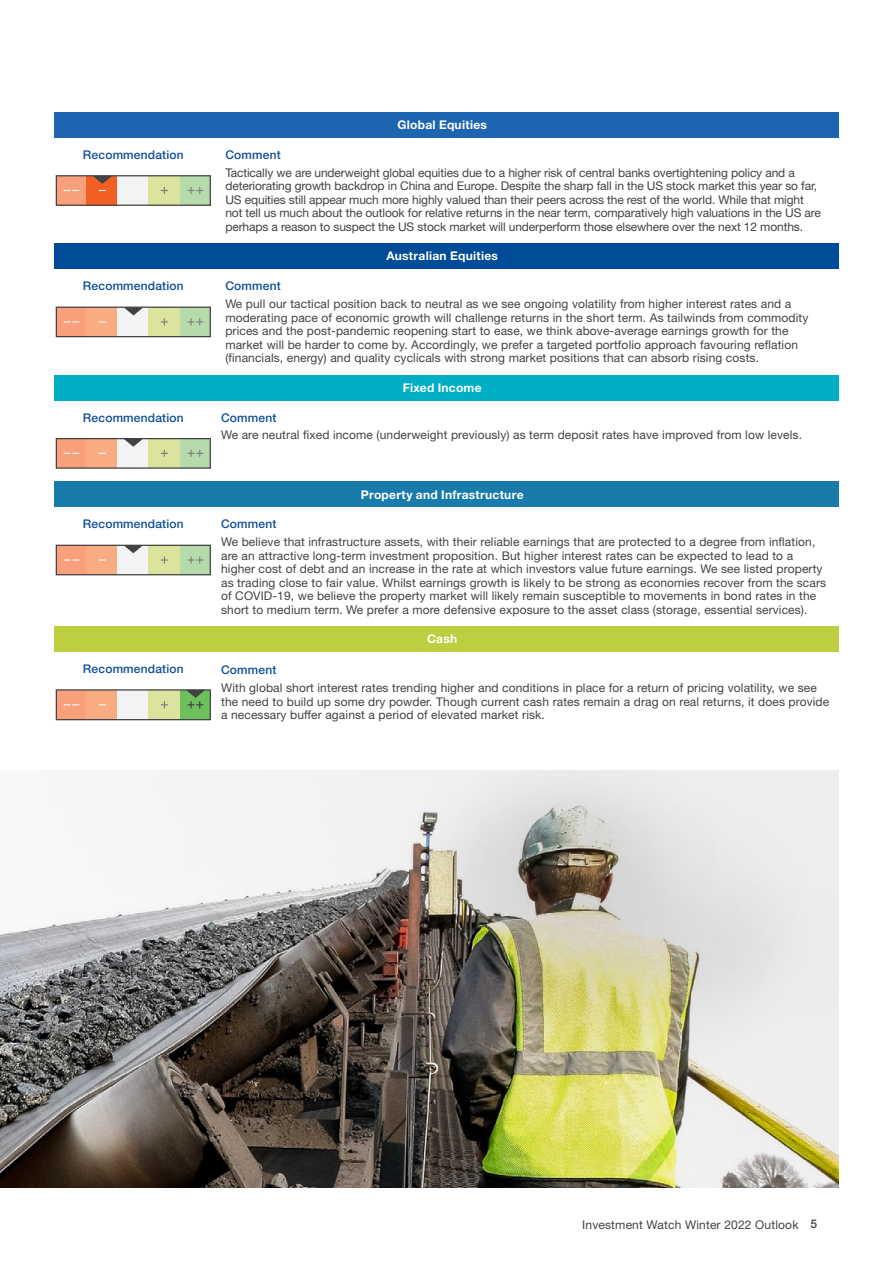
<style>
.page{position:relative;width:893px;height:1263px;background:#fff}
.page>*{position:absolute;margin:0;border:0;box-sizing:border-box;transform-origin:0 0}
.t1{font:12px/13.5px "Helvetica Neue LT Std";letter-spacing:.01em;color:#424242}
.t2{font:12px/13.5px "Helvetica Neue LT Std";letter-spacing:-.01em;color:#424242}
.t3{font:500 12px "Helvetica Neue LT Std";letter-spacing:.015em;color:#0d4e98}
.t4{font:700 12px "Helvetica Neue LT Std";letter-spacing:.025em;color:#fff}
.s1{font-weight:500}
</style>
<div class="page">
<img style="left:0;top:771px;width:839px;height:417px">
<div style="left:54px;top:112px;width:785px;height:25px;background:#1e65b1"></div>
<div style="left:54px;top:243px;width:785px;height:26px;background:#004c98"></div>
<div style="left:54px;top:375px;width:785px;height:25px;background:#00aec5"></div>
<div style="left:54px;top:481px;width:785px;height:26px;background:#187bac"></div>
<div style="left:54px;top:626px;width:785px;height:26px;background:#bdcf40"></div>
<svg style="left:56px;top:175px;width:155px;height:31px"></svg>
<svg style="left:56px;top:307px;width:155px;height:30px"></svg>
<svg style="left:56px;top:438px;width:155px;height:31px"></svg>
<svg style="left:56px;top:545px;width:155px;height:30px"></svg>
<svg style="left:56px;top:689px;width:155px;height:31px"></svg>
<p class="t4" style="left:397px;top:117px;width:91px">Global Equities</p>
<p class="t3" style="left:83px;top:147px;width:102px">Recommendation</p>
<p class="t3" style="left:225px;top:147px;width:57px">Comment</p>
<p class="t2" style="left:225px;top:165px;width:597px">Tactically we are underweight global equities due to a higher risk of central banks overtightening policy and a deteriorating growth backdrop in China and Europe. Despite the sharp fall in the US stock market this year so far, US equities still appear much more highly valued than their peers across the rest of the world. While that might not tell us much about the outlook for relative returns in the near term, comparatively high valuations in the US are perhaps a reason to suspect the US stock market will underperform those elsewhere over the next 12 months.</p>
<p class="t4" style="left:386px;top:249px;width:113px">Australian Equities</p>
<p class="t3" style="left:83px;top:279px;width:102px">Recommendation</p>
<p class="t3" style="left:225px;top:279px;width:57px">Comment</p>
<p class="t1" style="left:225px;top:297px;width:585px">We pull our tactical position back to neutral as we see ongoing volatility from higher interest rates and a moderating pace of economic growth will challenge returns in the short term. As tailwinds from commodity prices and the post-pandemic reopening start to ease, we think above-average earnings growth for the market will be harder to come by. Accordingly, we prefer a targeted portfolio approach favouring reflation (financials, energy) and quality cyclicals with strong market positions that can absorb rising costs.</p>
<p class="t4" style="left:403px;top:380px;width:80px">Fixed Income</p>
<p class="t3" style="left:83px;top:410px;width:102px">Recommendation</p>
<p class="t3" style="left:221px;top:410px;width:57px">Comment</p>
<p class="t1" style="left:221px;top:428px;width:582px">We are neutral fixed income (underweight previously) as term deposit rates have improved from low levels.</p>
<p class="t4" style="left:361px;top:487px;width:164px">Property and Infrastructure</p>
<p class="t3" style="left:83px;top:517px;width:102px">Recommendation</p>
<p class="t3" style="left:221px;top:517px;width:57px">Comment</p>
<p class="t1" style="left:221px;top:535px;width:607px">We believe that infrastructure assets, with their reliable earnings that are protected to a degree from inflation, are an attractive long-term investment proposition. But higher interest rates can be expected to lead to a higher cost of debt and an increase in the rate at which investors value future earnings. We see listed property as trading close to fair value. Whilst earnings growth is likely to be strong as economies recover from the scars of COVID-19, we believe the property market will likely remain susceptible to movements in bond rates in the short to medium term. We prefer a more defensive exposure to the asset class (storage, essential services).</p>
<p class="t4" style="left:427px;top:632px;width:32px">Cash</p>
<p class="t3" style="left:83px;top:662px;width:102px">Recommendation</p>
<p class="t3" style="left:221px;top:663px;width:57px">Comment</p>
<p class="t1" style="left:221px;top:681px;width:610px">With global short interest rates trending higher and conditions in place for a return of pricing volatility, we see the need to build up some dry powder. Though current cash rates remain a drag on real returns, it does provide a necessary buffer against a period of elevated market risk.</p>
<p class="t1" style="left:582px;top:1218px;width:236px">Investment Watch Winter 2022 Outlook <span class="s1">5</span></p>
</div>
